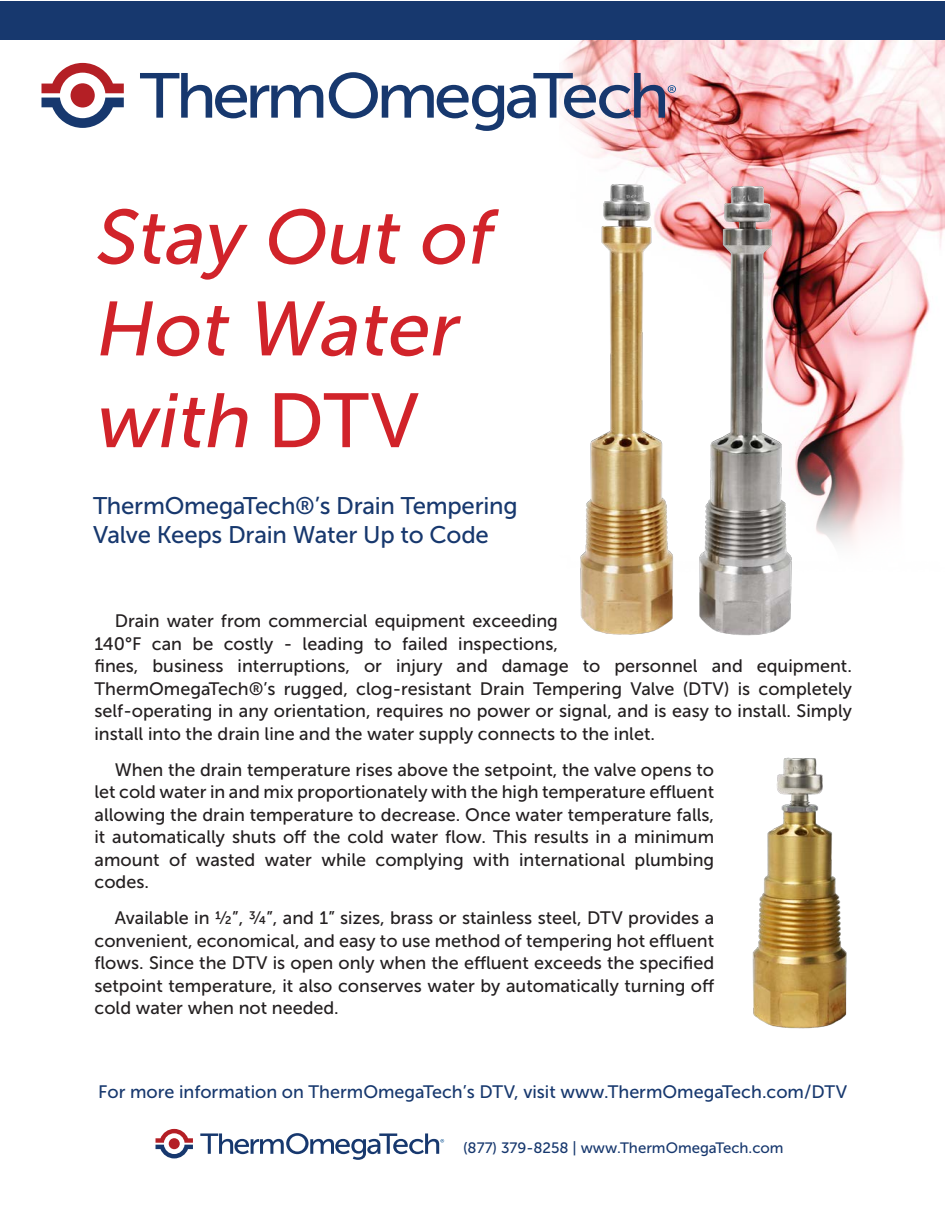
<style>
.page{position:relative;width:945px;height:1215px;background:#fff}
.page>*{position:absolute;margin:0;border:0;box-sizing:border-box;transform-origin:0 0}
.t1{font:italic 76.5px/91.8px "Museo Sans 500";color:#d1232a}
.t2{font:24px/28.8px "Museo Sans 500";letter-spacing:-.01em;color:#17386e}
.t3{font:18px/22.5px "Museo Sans 500";color:#231f20;text-align:justify}
.t4{font:18px "Museo Sans 500";color:#17386e}
.t5{font:15px "Museo Sans 500";color:#17386e}
.s1{font-style:normal}
</style>
<div class="page">
<img style="left:564px;top:40px;width:381px;height:505px">
<div style="left:0;top:1px;width:945px;height:39px;background:#17386e"></div>
<svg style="left:156px;top:1129px;width:37px;height:29px"></svg>
<svg style="left:200px;top:1133px;width:244px;height:27px"></svg>
<svg style="left:42px;top:63px;width:82px;height:65px"></svg>
<svg style="left:140px;top:73px;width:183px;height:45px"></svg>
<svg style="left:329px;top:72px;width:347px;height:59px"></svg>
<img style="left:564px;top:168px;width:249px;height:468px">
<img style="left:752px;top:757px;width:95px;height:272px">
<p class="t1" style="left:93px;top:192px;width:413px">Stay Out of<br>Hot Water with <span class="s1">D T V</span></p>
<p class="t2" style="left:93px;top:492px;width:426px">ThermOmegaTech®’s Drain Tempering<br>Valve Keeps Drain Water Up to Code</p>
<p class="t3" style="left:94px;top:610px;width:759px;text-align:left;text-indent:20px">Drain water from commercial equipment exceeding<br>140°F can be costly - leading to failed inspections,<br>fines, business interruptions, or injury and damage to personnel and equipment.<br>ThermOmegaTech®’s rugged, clog-resistant Drain Tempering Valve (DTV) is completely self-operating in any orientation, requires no power or signal, and is easy to install. Simply install into the drain line and the water supply connects to the inlet.</p>
<p class="t3" style="left:94px;top:758px;width:621px;text-indent:20px">When the drain temperature rises above the setpoint, the valve opens to let cold water in and mix proportionately with the high temperature effluent allowing the drain temperature to decrease. Once water temperature falls, it automatically shuts off the cold water flow. This results in a minimum amount of wasted water while complying with international plumbing codes.</p>
<p class="t3" style="left:94px;top:907px;width:621px;text-indent:20px">Available in ½”, ¾”, and 1” sizes, brass or stainless steel, DTV provides a convenient, economical, and easy to use method of tempering hot effluent flows. Since the DTV is open only when the effluent exceeds the specified setpoint temperature, it also conserves water by automatically turning off cold water when not needed.</p>
<p class="t4" style="left:98px;top:1082px;width:750px">For more information on ThermOmegaTech’s DTV, visit www.ThermOmegaTech.com/DTV</p>
<p class="t5" style="left:463px;top:1140px;width:322px">(877) 379-8258 | www.ThermOmegaTech.com</p>
</div>
